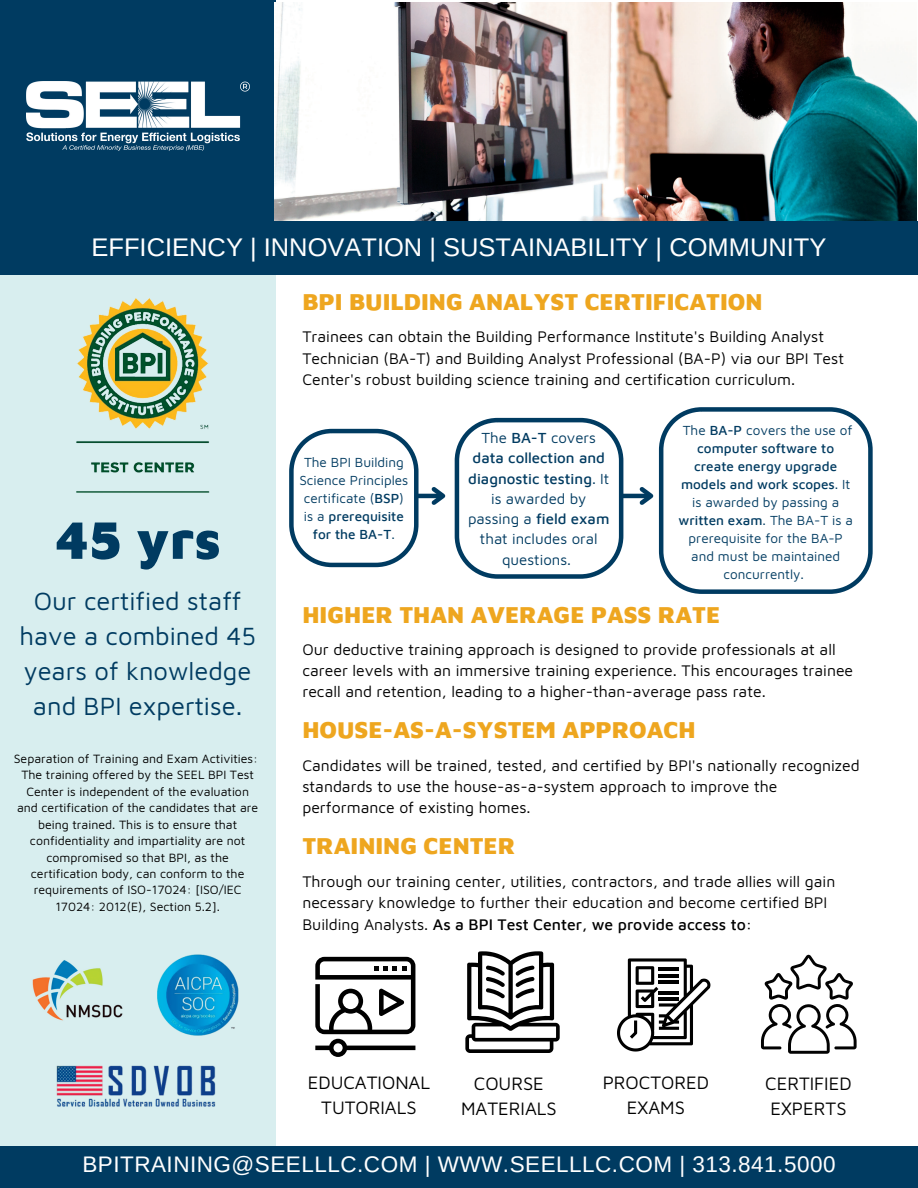
<style>
.page{position:relative;width:918px;height:1188px;background:#fff}
.page>*{position:absolute;margin:0;border:0;box-sizing:border-box;transform-origin:0 0}
.t1{font:900 54.3px "Maven Pro";color:#003b61}
.t2{font:25.5px/34.8px "Maven Pro";color:#003b61;text-align:center}
.t3{font:25.5px "Arimo";color:#fff}
.t4{font:900 23.55px "Maven Pro";color:#eea61f}
.t5{font:22.5px "Arimo";letter-spacing:.02em;color:#fff}
.t6{font:18.45px/24.8px "Maven Pro";color:#000;text-align:center}
.t7{font:15.75px/21.3px "Maven Pro";color:#000}
.t8{font:15px/20.2px "Maven Pro";color:#003b61;text-align:center}
.t9{font:13.5px/18px "Maven Pro";color:#003b61;text-align:center}
.t10{font:12.3px "Maven Pro";color:#000}
.s1{font-weight:500}
</style>
<div class="page">
<div style="left:0;top:0;width:275px;height:271px;background:#003b61"></div>
<div style="left:0;top:275px;width:275px;height:913px;background:#d8eeef"></div>
<img style="left:274px;top:3px;width:642px;height:218px">
<div style="left:0;top:221px;width:918px;height:54px;background:#003b61"></div>
<div style="left:0;top:1146px;width:918px;height:42px;background:#003b61"></div>
<hr style="left:415px;top:494px;width:28px;height:4px;background:#003b61">
<svg style="left:289px;top:429px;width:130px;height:138px"></svg>
<svg style="left:428px;top:418px;width:195px;height:161px"></svg>
<svg style="left:315px;top:957px;width:100px;height:100px"></svg>
<svg style="left:465px;top:951px;width:95px;height:102px"></svg>
<svg style="left:761px;top:955px;width:96px;height:99px"></svg>
<svg style="left:617px;top:958px;width:93px;height:94px"></svg>
<hr style="left:623px;top:494px;width:28px;height:4px;background:#003b61">
<svg style="left:636px;top:407px;width:237px;height:187px"></svg>
<img style="left:26px;top:82px;width:223px;height:69px">
<img style="left:76px;top:298px;width:134px;height:195px">
<img style="left:157px;top:954px;width:82px;height:82px">
<img style="left:56px;top:1065px;width:160px;height:42px">
<img style="left:32px;top:960px;width:91px;height:61px">
<p class="t3" style="left:91px;top:233px;width:736px">EFFICIENCY | INNOVATION | SUSTAINABILITY | COMMUNITY</p>
<p class="t1" style="left:55px;top:506px;width:168px">45 yrs</p>
<p class="t2" style="left:19px;top:583px;width:238px">Our certified staff have a combined 45 years of knowledge and BPI expertise.</p>
<p class="t10" style="left:14px;top:751px;width:246px">Separation of Training and Exam Activities:</p>
<p class="t10" style="left:21px;top:767px;width:234px">The training offered by the SEEL BPI Test</p>
<p class="t10" style="left:26px;top:784px;width:224px">Center is independent of the evaluation</p>
<p class="t10" style="left:17px;top:800px;width:243px">and certification of the candidates that are</p>
<p class="t10" style="left:38px;top:817px;width:201px">being trained. This is to ensure that</p>
<p class="t10" style="left:30px;top:833px;width:217px">confidentiality and impartiality are not</p>
<p class="t10" style="left:46px;top:850px;width:184px">compromised so that BPI, as the</p>
<p class="t10" style="left:31px;top:866px;width:215px">certification body, can conform to the</p>
<p class="t10" style="left:34px;top:883px;width:209px">requirements of ISO-17024: [ISO/IEC</p>
<p class="t10" style="left:55px;top:899px;width:166px">17024: 2012(E), Section 5.2].</p>
<p class="t4" style="left:302px;top:287px;width:462px">BPI BUILDING ANALYST CERTIFICATION</p>
<p class="t7" style="left:302px;top:326px;width:543px">Trainees can obtain the Building Performance Institute's Building Analyst<br>Technician (BA-T) and Building Analyst Professional (BA-P) via our BPI Test<br>Center's robust building science training and certification curriculum.</p>
<p class="t8" style="left:468px;top:427px;width:143px">The <span class="s1">BA-T</span> covers <span class="s1">data collection and diagnostic testing</span>. It is awarded by passing a <span class="s1">field exam </span>that includes oral questions.</p>
<p class="t9" style="left:679px;top:421px;width:176px">The <span class="s1">BA-P</span> covers the use of <span class="s1">computer software to create energy upgrade models and work scopes</span>. It is awarded by passing a <span class="s1">written exam</span>. The BA-T is a prerequisite for the BA-P and must be maintained concurrently.</p>
<p class="t4" style="left:302px;top:600px;width:419px">HIGHER THAN AVERAGE PASS RATE</p>
<p class="t7" style="left:302px;top:638px;width:552px">Our deductive training approach is designed to provide professionals at all career levels with an immersive training experience. This encourages trainee recall and retention, leading to a higher-than-average pass rate.</p>
<p class="t4" style="left:302px;top:716px;width:395px">HOUSE-AS-A-SYSTEM APPROACH</p>
<p class="t7" style="left:302px;top:754px;width:559px">Candidates will be trained, tested, and certified by BPI's nationally recognized standards to use the house-as-a-system approach to improve the performance of existing homes.</p>
<p class="t4" style="left:302px;top:832px;width:214px">TRAINING CENTER</p>
<p class="t7" style="left:302px;top:870px;width:534px">Through our training center, utilities, contractors, and trade allies will gain necessary knowledge to further their education and become certified BPI<br>Building Analysts. <span class="s1">As a BPI Test Center, we provide access to:</span></p>
<p class="t9" style="left:299px;top:453px;width:110px">The BPI Building<br>Science Principles certificate (<span class="s1">BSP</span>) is a <span class="s1">prerequisite for the BA-T</span>.</p>
<p class="t6" style="left:308px;top:1070px;width:124px">EDUCATIONAL<br>TUTORIALS</p>
<p class="t6" style="left:461px;top:1071px;width:97px">COURSE<br>MATERIALS</p>
<p class="t6" style="left:603px;top:1070px;width:108px">PROCTORED<br>EXAMS</p>
<p class="t6" style="left:765px;top:1071px;width:88px;text-align:left">CERTIFIED<br>EXPERTS</p>
<p class="t5" style="left:82px;top:1152px;width:755px">BPITRAINING@SEELLLC.COM | WWW.SEELLLC.COM | 313.841.5000</p>
</div>
